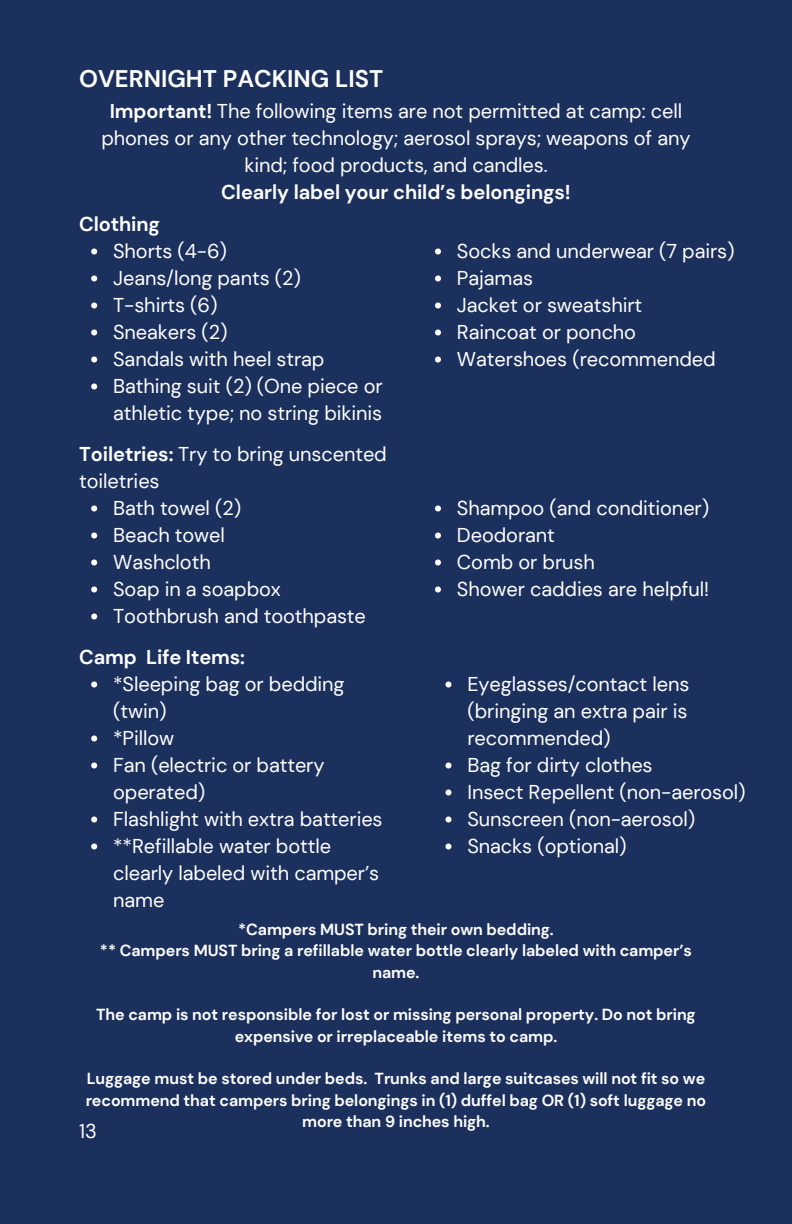
<style>
.page{position:relative;width:792px;height:1224px;background:#1b305d}
.page>*{position:absolute;margin:0;border:0;box-sizing:border-box;transform-origin:0 0}
.t1{font:700 24px "DM Sans";color:#fff}
.t2{font:20px/27px "DM Sans";letter-spacing:-.005em;color:#fff}
.t3{font:700 20px "DM Sans";letter-spacing:-.005em;color:#fff}
.t4{font:700 16px/21.4px "DM Sans";letter-spacing:-.005em;color:#fff;text-align:center}
.s1{font-weight:700}
</style>
<div class="page">
<svg style="left:91px;top:249px;width:6px;height:6px"></svg>
<svg style="left:91px;top:276px;width:6px;height:6px"></svg>
<svg style="left:91px;top:303px;width:6px;height:6px"></svg>
<svg style="left:91px;top:330px;width:6px;height:6px"></svg>
<svg style="left:91px;top:357px;width:6px;height:6px"></svg>
<svg style="left:91px;top:384px;width:6px;height:6px"></svg>
<svg style="left:435px;top:249px;width:6px;height:6px"></svg>
<svg style="left:435px;top:276px;width:6px;height:6px"></svg>
<svg style="left:435px;top:303px;width:6px;height:6px"></svg>
<svg style="left:435px;top:330px;width:6px;height:6px"></svg>
<svg style="left:435px;top:357px;width:6px;height:6px"></svg>
<svg style="left:91px;top:506px;width:6px;height:6px"></svg>
<svg style="left:91px;top:532px;width:6px;height:6px"></svg>
<svg style="left:91px;top:560px;width:6px;height:6px"></svg>
<svg style="left:91px;top:586px;width:6px;height:6px"></svg>
<svg style="left:91px;top:614px;width:6px;height:6px"></svg>
<svg style="left:435px;top:506px;width:6px;height:6px"></svg>
<svg style="left:435px;top:532px;width:6px;height:6px"></svg>
<svg style="left:435px;top:560px;width:6px;height:6px"></svg>
<svg style="left:435px;top:586px;width:6px;height:6px"></svg>
<svg style="left:91px;top:682px;width:6px;height:6px"></svg>
<svg style="left:91px;top:736px;width:6px;height:6px"></svg>
<svg style="left:91px;top:763px;width:6px;height:6px"></svg>
<svg style="left:91px;top:817px;width:6px;height:6px"></svg>
<svg style="left:91px;top:844px;width:6px;height:6px"></svg>
<svg style="left:445px;top:682px;width:6px;height:6px"></svg>
<svg style="left:445px;top:763px;width:6px;height:6px"></svg>
<svg style="left:445px;top:790px;width:6px;height:6px"></svg>
<svg style="left:445px;top:817px;width:6px;height:6px"></svg>
<svg style="left:445px;top:844px;width:6px;height:6px"></svg>
<p class="t1" style="left:79px;top:64px;width:306px">OVERNIGHT PACKING LIST</p>
<p class="t2" style="left:101px;top:97px;width:591px;text-align:center"><span class="s1">Important!</span> The following items are not permitted at camp: cell phones or any other technology; aerosol sprays; weapons of any kind; food products, and candles.</p>
<p class="t3" style="left:221px;top:179px;width:351px">Clearly label your child’s belongings!</p>
<p class="t2" style="left:457px;top:237px;width:279px">Socks and underwear (7 pairs)</p>
<p class="t2" style="left:457px;top:264px;width:78px">Pajamas</p>
<p class="t2" style="left:457px;top:291px;width:187px">Jacket or sweatshirt</p>
<p class="t2" style="left:457px;top:318px;width:181px">Raincoat or poncho</p>
<p class="t2" style="left:457px;top:345px;width:260px">Watershoes (recommended</p>
<p class="t3" style="left:79px;top:211px;width:82px">Clothing</p>
<p class="t2" style="left:113px;top:237px;width:115px">Shorts (4-6)</p>
<p class="t2" style="left:113px;top:264px;width:189px">Jeans/long pants (2)</p>
<p class="t2" style="left:113px;top:291px;width:106px">T-shirts (6)</p>
<p class="t2" style="left:113px;top:318px;width:116px">Sneakers (2)</p>
<p class="t2" style="left:113px;top:345px;width:213px">Sandals with heel strap</p>
<p class="t2" style="left:113px;top:372px;width:271px">Bathing suit (2) (One piece or athletic type; no string bikinis</p>
<p class="t2" style="left:79px;top:440px;width:309px"><span class="s1">Toiletries:</span> Try to bring unscented toiletries</p>
<p class="t2" style="left:113px;top:494px;width:130px">Bath towel (2)</p>
<p class="t2" style="left:113px;top:521px;width:113px">Beach towel</p>
<p class="t2" style="left:113px;top:548px;width:99px">Washcloth</p>
<p class="t2" style="left:113px;top:575px;width:169px">Soap in a soapbox</p>
<p class="t2" style="left:113px;top:602px;width:254px">Toothbrush and toothpaste</p>
<p class="t3" style="left:79px;top:644px;width:167px">Camp Life Items:</p>
<p class="t2" style="left:113px;top:670px;width:233px">*Sleeping bag or bedding (twin)</p>
<p class="t2" style="left:113px;top:724px;width:63px">*Pillow</p>
<p class="t2" style="left:113px;top:751px;width:213px">Fan (electric or battery operated)</p>
<p class="t2" style="left:113px;top:805px;width:271px">Flashlight with extra batteries</p>
<p class="t2" style="left:113px;top:832px;width:268px">**Refillable water bottle clearly labeled with camper’s name</p>
<p class="t2" style="left:457px;top:494px;width:254px">Shampoo (and conditioner)</p>
<p class="t2" style="left:457px;top:521px;width:99px">Deodorant</p>
<p class="t2" style="left:457px;top:548px;width:139px">Comb or brush</p>
<p class="t2" style="left:457px;top:575px;width:254px">Shower caddies are helpful!</p>
<p class="t2" style="left:467px;top:670px;width:223px;text-align:justify">Eyeglasses/contact lens (bringing an extra pair is recommended)</p>
<p class="t2" style="left:467px;top:751px;width:187px">Bag for dirty clothes</p>
<p class="t2" style="left:467px;top:778px;width:280px">Insect Repellent (non-aerosol)</p>
<p class="t2" style="left:467px;top:805px;width:229px">Sunscreen (non-aerosol)</p>
<p class="t2" style="left:467px;top:832px;width:161px">Snacks (optional)</p>
<p class="t4" style="left:238px;top:919px;width:317px">*Campers MUST bring their own bedding.</p>
<p class="t4" style="left:100px;top:940px;width:593px">** Campers MUST bring a refillable water bottle clearly labeled with camper’s name.</p>
<p class="t4" style="left:96px;top:1004px;width:601px">The camp is not responsible for lost or missing personal property. Do not bring expensive or irreplaceable items to camp.</p>
<p class="t4" style="left:86px;top:1068px;width:622px">Luggage must be stored under beds. Trunks and large suitcases will not fit so we recommend that campers bring belongings in (1) duffel bag OR (1) soft luggage no more than 9 inches high.</p>
<p class="t2" style="left:79px;top:1117px;width:19px">13</p>
</div>
